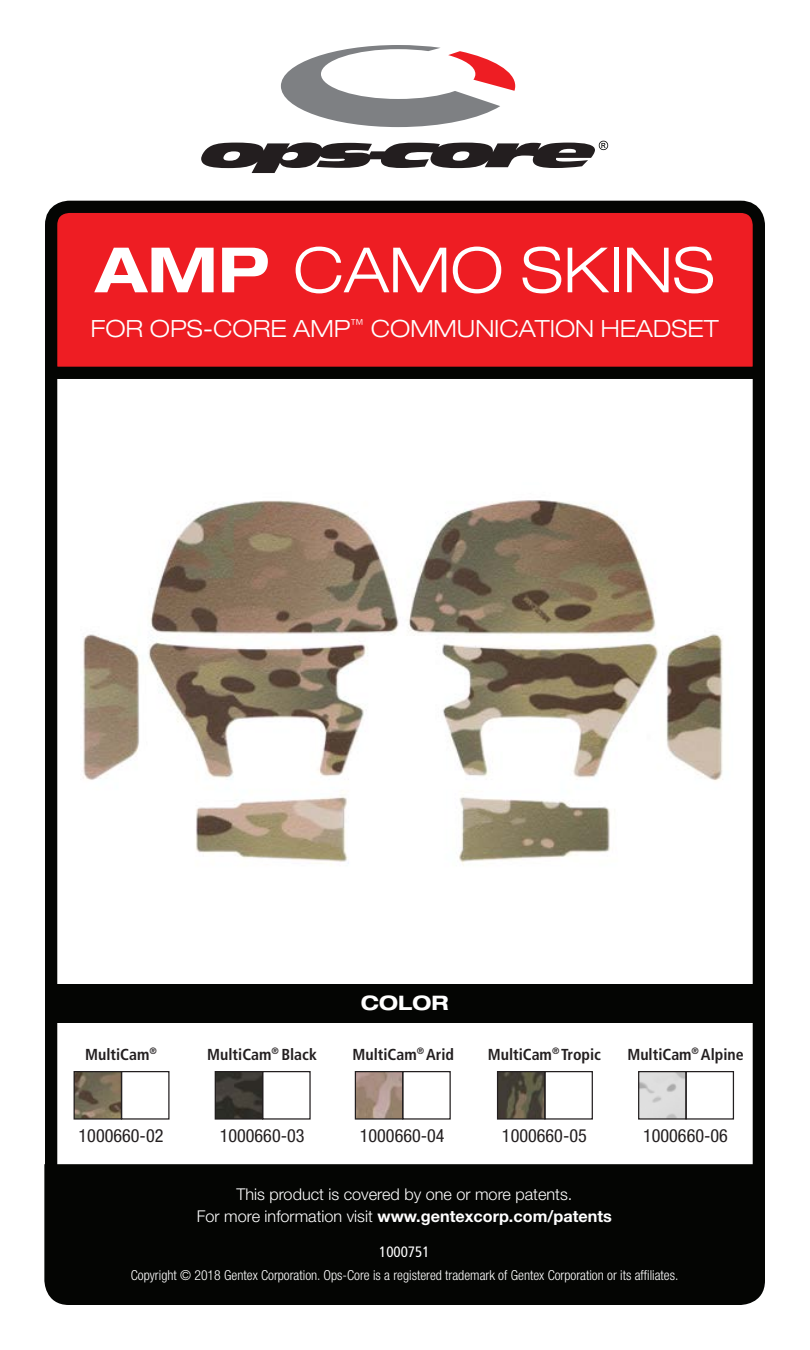
<style>
.page{position:relative;width:810px;height:1350px;background:#fff}
.page>*{position:absolute;margin:0;border:0;box-sizing:border-box;transform-origin:0 0}
.Regular_Paragraph_Co{font:300 expanded 62.5px "Helvetica Neue LT Std";color:#fff}
.Regular_Paragraph_Co-2{font:300 expanded 23.75px "Helvetica Neue LT Std";color:#fff}
.Regular_Paragraph_Co-3{font:700 expanded 20px "Helvetica Neue LT Std";color:#fff}
.Regular_Paragraph_Co-4{font:condensed 18.25px "Helvetica Neue LT Std";color:#231f20}
.Regular_Paragraph_Co-5{font:300 16.25px/21.2px "Helvetica Neue LT Std";color:#fff;text-align:center}
.t1{font:700 condensed 16px "Frutiger LT Std";color:#231f20}
.Regular_Paragraph_Co-6{font:condensed 15px "Frutiger LT Std";color:#fff}
.Regular_Paragraph_Co-7{font:300 condensed 13.75px "Helvetica Neue LT Std";color:#fff}
.s1{font-weight:700}
</style>
<div class="page">
<div style="left:45px;top:340px;width:720px;height:867px;border:12px solid #040503"></div>
<svg style="left:45px;top:200px;width:720px;height:185px;background:#c82125"></svg>
<svg style="left:281px;top:45px;width:234px;height:82px"></svg>
<svg style="left:201px;top:141px;width:407px;height:32px"></svg>
<div style="left:44px;top:1164px;width:721px;height:141px;background:#040503"></div>
<div style="left:51px;top:984px;width:707px;height:38px;background:#040503"></div>
<img style="left:76px;top:1073px;width:44px;height:45px">
<div style="left:74px;top:1071px;width:48px;height:49px;border:1px solid #231f20"></div>
<div style="left:121px;top:1071px;width:49px;height:49px;border:1px solid #231f20"></div>
<img style="left:357px;top:1073px;width:44px;height:45px">
<div style="left:355px;top:1071px;width:48px;height:49px;border:1px solid #231f20"></div>
<div style="left:402px;top:1071px;width:49px;height:49px;border:1px solid #231f20"></div>
<img style="left:640px;top:1073px;width:45px;height:45px">
<div style="left:638px;top:1071px;width:49px;height:49px;border:1px solid #231f20"></div>
<div style="left:685px;top:1071px;width:49px;height:49px;border:1px solid #231f20"></div>
<img style="left:499px;top:1073px;width:45px;height:45px">
<div style="left:497px;top:1071px;width:49px;height:49px;border:1px solid #231f20"></div>
<div style="left:544px;top:1071px;width:49px;height:49px;border:1px solid #231f20"></div>
<img style="left:217px;top:1073px;width:44px;height:45px">
<div style="left:215px;top:1071px;width:48px;height:49px;border:1px solid #231f20"></div>
<div style="left:262px;top:1071px;width:49px;height:49px;border:1px solid #231f20"></div>
<img style="left:83px;top:500px;width:640px;height:365px">
<p class="Regular_Paragraph_Co" style="left:95px;top:233px;width:621px"><span class="s1">AMP</span> CAMO SKINS</p>
<p class="Regular_Paragraph_Co-2" style="left:91px;top:315px;width:629px">FOR OPS-CORE AMP<sup>™</sup> COMMUNICATION HEADSET</p>
<p class="t1" style="left:85px;top:1045px;width:73px">MultiCam<sup>®</sup></p>
<p class="Regular_Paragraph_Co-4" style="left:79px;top:1125px;width:86px">1000660-02</p>
<p class="t1" style="left:207px;top:1045px;width:111px">MultiCam<sup>®</sup> Black</p>
<p class="Regular_Paragraph_Co-4" style="left:220px;top:1125px;width:86px">1000660-03</p>
<p class="Regular_Paragraph_Co-3" style="left:361px;top:991px;width:89px">COLOR</p>
<p class="t1" style="left:353px;top:1045px;width:103px">MultiCam<sup>®</sup> Arid</p>
<p class="Regular_Paragraph_Co-4" style="left:360px;top:1125px;width:86px">1000660-04</p>
<p class="t1" style="left:488px;top:1045px;width:115px">MultiCam<sup>®</sup> Tropic</p>
<p class="Regular_Paragraph_Co-4" style="left:502px;top:1125px;width:86px">1000660-05</p>
<p class="t1" style="left:627px;top:1045px;width:118px">MultiCam<sup>®</sup> Alpine</p>
<p class="Regular_Paragraph_Co-4" style="left:643px;top:1125px;width:86px">1000660-06</p>
<p class="Regular_Paragraph_Co-5" style="left:197px;top:1184px;width:416px">This product is covered by one or more patents.<br>For more information visit <span class="s1">www.gentexcorp.com/patents</span></p>
<p class="Regular_Paragraph_Co-6" style="left:379px;top:1243px;width:52px">1000751</p>
<p class="Regular_Paragraph_Co-7" style="left:131px;top:1268px;width:549px">Copyright © 2018 Gentex Corporation. Ops-Core is a registered trademark of Gentex Corporation or its affiliates.</p>
</div>
